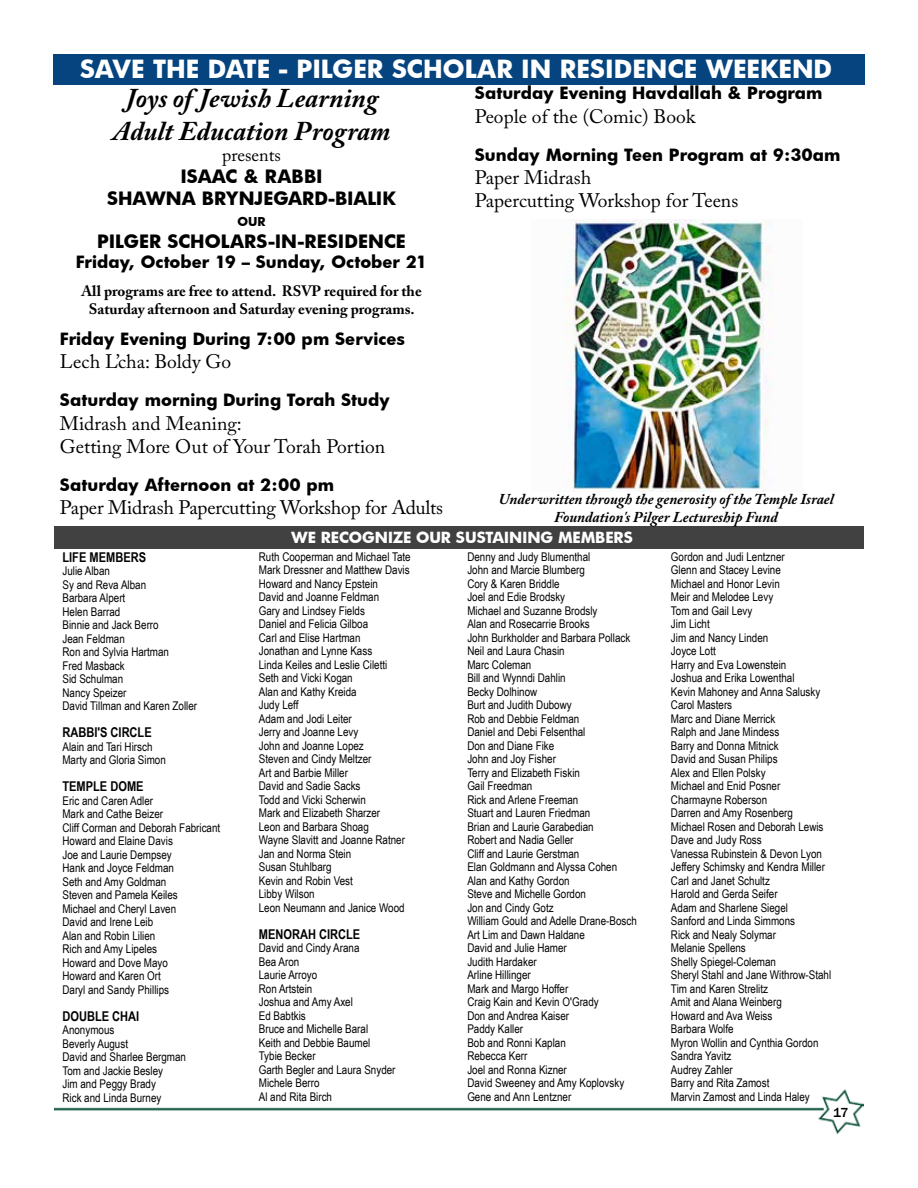
<style>
.page{position:relative;width:918px;height:1188px;background:#fff}
.page>*{position:absolute;margin:0;border:0;box-sizing:border-box;transform-origin:0 0}
.t1{font:italic 700 27px/32.4px "Adobe Caslon Pro";color:#000;text-align:center}
.t2{font:700 24.45px "Futura";color:#fff}
.t3{font:19.5px/23.4px "Adobe Caslon Pro";color:#000}
.t4{font:700 18px/21.6px "Futura";color:#000;text-align:center}
.t5{font:18px "Adobe Caslon Pro";color:#000}
.t6{font:700 16.5px "Futura";color:#000}
.t7{font:700 15px/18px "Adobe Caslon Pro";color:#000;text-align:center}
.t8{font:italic 700 15px/18px "Adobe Caslon Pro";color:#000;text-align:center}
.t9{font:700 15px "Futura";letter-spacing:-.01em;color:#fff}
.t10{font:700 13.5px "Arial Narrow";color:#000}
.t11{font:500 13.5px "Franklin Gothic";color:#000}
.t12{font:12px/13.5px "Arial Narrow";color:#000}
.t13{font:700 12px "Futura";color:#000}
</style>
<div class="page">
<img style="left:54px;top:1089px;width:810px;height:46px">
<div style="left:53px;top:54px;width:812px;height:30px;background:#05447f"></div>
<div style="left:54px;top:526px;width:810px;height:22px;background:#414141"></div>
<img style="left:565px;top:220px;width:207px;height:272px">
<h2 class="t2" style="left:80px;top:52px;width:753px">SAVE THE DATE - PILGER SCHOLAR IN RESIDENCE WEEKEND</h2>
<h1 class="t1" style="left:113px;top:82px;width:280px">Joys of Jewish Learning<br>Adult Education Program</h1>
<h3 class="t5" style="left:222px;top:145px;width:60px">presents</h3>
<h3 class="t4" style="left:107px;top:165px;width:290px">ISAAC &amp; RABBI<br>SHAWNA BRYNJEGARD-BIALIK</h3>
<p class="t13" style="left:238px;top:213px;width:30px">OUR</p>
<h3 class="t4" style="left:97px;top:230px;width:310px">PILGER SCHOLARS-IN-RESIDENCE</h3>
<h3 class="t6" style="left:76px;top:250px;width:353px">Friday, October 19 – Sunday, October 21</h3>
<p class="t7" style="left:81px;top:282px;width:342px">All programs are free to attend. RSVP required for the<br>Saturday afternoon and Saturday evening programs.</p>
<h3 class="t6" style="left:60px;top:327px;width:346px">Friday Evening During 7:00 pm Services</h3>
<h3 class="t3" style="left:60px;top:350px;width:173px">Lech L’cha: Boldy Go</h3>
<h3 class="t6" style="left:60px;top:388px;width:332px">Saturday morning During Torah Study</h3>
<h3 class="t3" style="left:60px;top:411px;width:327px">Midrash and Meaning:<br>Getting More Out of Your Torah Portion</h3>
<h3 class="t6" style="left:60px;top:473px;width:276px">Saturday Afternoon at 2:00 pm</h3>
<h3 class="t3" style="left:60px;top:496px;width:385px">Paper Midrash Papercutting Workshop for Adults</h3>
<h3 class="t6" style="left:475px;top:82px;width:349px">Saturday Evening Havdallah &amp; Program</h3>
<h3 class="t3" style="left:475px;top:104px;width:222px">People of the (Comic) Book</h3>
<h3 class="t6" style="left:475px;top:143px;width:367px">Sunday Morning Teen Program at 9:30am</h3>
<h3 class="t3" style="left:475px;top:166px;width:265px">Paper Midrash<br>Papercutting Workshop for Teens</h3>
<p class="t8" style="left:498px;top:490px;width:337px">Underwritten through the generosity of the Temple Israel<br>Foundation's Pilger Lectureship Fund</p>
<p class="t10" style="left:62px;top:547px;width:85px">LIFE MEMBERS</p>
<p class="t12" style="left:62px;top:564px;width:136px">Julie Alban<br>Sy and Reva Alban<br>Barbara Alpert<br>Helen Barrad<br>Binnie and Jack Berro<br>Jean Feldman<br>Ron and Sylvia Hartman<br>Fred Masback<br>Sid Schulman<br>Nancy Speizer<br>David Tillman and Karen Zoller</p>
<p class="t10" style="left:62px;top:722px;width:91px">RABBI'S CIRCLE</p>
<p class="t12" style="left:62px;top:739px;width:105px">Alain and Tari Hirsch<br>Marty and Gloria Simon</p>
<p class="t10" style="left:62px;top:776px;width:83px">TEMPLE DOME</p>
<p class="t12" style="left:62px;top:793px;width:159px">Eric and Caren Adler<br>Mark and Cathe Beizer<br>Cliff Corman and Deborah Fabricant<br>Howard and Elaine Davis<br>Joe and Laurie Dempsey<br>Hank and Joyce Feldman<br>Seth and Amy Goldman<br>Steven and Pamela Keiles<br>Michael and Cheryl Laven<br>David and Irene Leib<br>Alan and Robin Lilien<br>Rich and Amy Lipeles<br>Howard and Dove Mayo<br>Howard and Karen Ort<br>Daryl and Sandy Phillips</p>
<p class="t10" style="left:62px;top:1006px;width:78px">DOUBLE CHAI</p>
<p class="t12" style="left:62px;top:1023px;width:125px">Anonymous<br>Beverly August<br>David and Sharlee Bergman<br>Tom and Jackie Besley<br>Jim and Peggy Brady<br>Rick and Linda Burney</p>
<p class="t9" style="left:291px;top:527px;width:343px">WE RECOGNIZE OUR SUSTAINING MEMBERS</p>
<p class="t12" style="left:467px;top:549px;width:171px">Denny and Judy Blumenthal<br>John and Marcie Blumberg<br>Cory &amp; Karen Briddle<br>Joel and Edie Brodsky<br>Michael and Suzanne Brodsly<br>Alan and Rosecarrie Brooks<br>John Burkholder and Barbara Pollack<br>Neil and Laura Chasin<br>Marc Coleman<br>Bill and Wynndi Dahlin<br>Becky Dolhinow<br>Burt and Judith Dubowy<br>Rob and Debbie Feldman<br>Daniel and Debi Felsenthal<br>Don and Diane Fike<br>John and Joy Fisher<br>Terry and Elizabeth Fiskin<br>Gail Freedman<br>Rick and Arlene Freeman<br>Stuart and Lauren Friedman<br>Brian and Laurie Garabedian<br>Robert and Nadia Geller<br>Cliff and Laurie Gerstman<br>Elan Goldmann and Alyssa Cohen<br>Alan and Kathy Gordon<br>Steve and Michelle Gordon<br>Jon and Cindy Gotz<br>William Gould and Adelle Drane-Bosch<br>Art Lim and Dawn Haldane<br>David and Julie Hamer<br>Judith Hardaker<br>Arline Hillinger<br>Mark and Margo Hoffer<br>Craig Kain and Kevin O'Grady<br>Don and Andrea Kaiser<br>Paddy Kaller<br>Bob and Ronni Kaplan<br>Rebecca Kerr<br>Joel and Ronna Kizner<br>David Sweeney and Amy Koplovsky<br>Gene and Ann Lentzner</p>
<p class="t12" style="left:671px;top:549px;width:162px">Gordon and Judi Lentzner<br>Glenn and Stacey Levine<br>Michael and Honor Levin<br>Meir and Melodee Levy<br>Tom and Gail Levy<br>Jim Licht<br>Jim and Nancy Linden<br>Joyce Lott<br>Harry and Eva Lowenstein<br>Joshua and Erika Lowenthal<br>Kevin Mahoney and Anna Salusky<br>Carol Masters<br>Marc and Diane Merrick<br>Ralph and Jane Mindess<br>Barry and Donna Mitnick<br>David and Susan Philips<br>Alex and Ellen Polsky<br>Michael and Enid Posner<br>Charmayne Roberson<br>Darren and Amy Rosenberg<br>Michael Rosen and Deborah Lewis<br>Dave and Judy Ross<br>Vanessa Rubinstein &amp; Devon Lyon<br>Jeffery Schimsky and Kendra Miller<br>Carl and Janet Schultz<br>Harold and Gerda Seifer<br>Adam and Sharlene Siegel<br>Sanford and Linda Simmons<br>Rick and Nealy Solymar<br>Melanie Spellens<br>Shelly Spiegel-Coleman<br>Sheryl Stahl and Jane Withrow-Stahl<br>Tim and Karen Strelitz<br>Amit and Alana Weinberg<br>Howard and Ava Weiss<br>Barbara Wolfe<br>Myron Wollin and Cynthia Gordon<br>Sandra Yavitz<br>Audrey Zahler<br>Barry and Rita Zamost<br>Marvin Zamost and Linda Haley</p>
<p class="t12" style="left:259px;top:549px;width:153px">Ruth Cooperman and Michael Tate<br>Mark Dressner and Matthew Davis<br>Howard and Nancy Epstein<br>David and Joanne Feldman<br>Gary and Lindsey Fields<br>Daniel and Felicia Gilboa<br>Carl and Elise Hartman<br>Jonathan and Lynne Kass<br>Linda Keiles and Leslie Ciletti<br>Seth and Vicki Kogan<br>Alan and Kathy Kreida<br>Judy Leff<br>Adam and Jodi Leiter<br>Jerry and Joanne Levy<br>John and Joanne Lopez<br>Steven and Cindy Meltzer<br>Art and Barbie Miller<br>David and Sadie Sacks<br>Todd and Vicki Scherwin<br>Mark and Elizabeth Sharzer<br>Leon and Barbara Shoag<br>Wayne Slavitt and Joanne Ratner<br>Jan and Norma Stein<br>Susan Stuhlbarg<br>Kevin and Robin Vest<br>Libby Wilson<br>Leon Neumann and Janice Wood</p>
<p class="t10" style="left:259px;top:924px;width:103px">MENORAH CIRCLE</p>
<p class="t12" style="left:259px;top:941px;width:138px">David and Cindy Arana<br>Bea Aron<br>Laurie Arroyo<br>Ron Artstein<br>Joshua and Amy Axel<br>Ed Babtkis<br>Bruce and Michelle Baral<br>Keith and Debbie Baumel<br>Tybie Becker<br>Garth Begler and Laura Snyder<br>Michele Berro<br>Al and Rita Birch</p>
<p class="t11" style="left:833px;top:1104px;width:17px">17</p>
</div>
